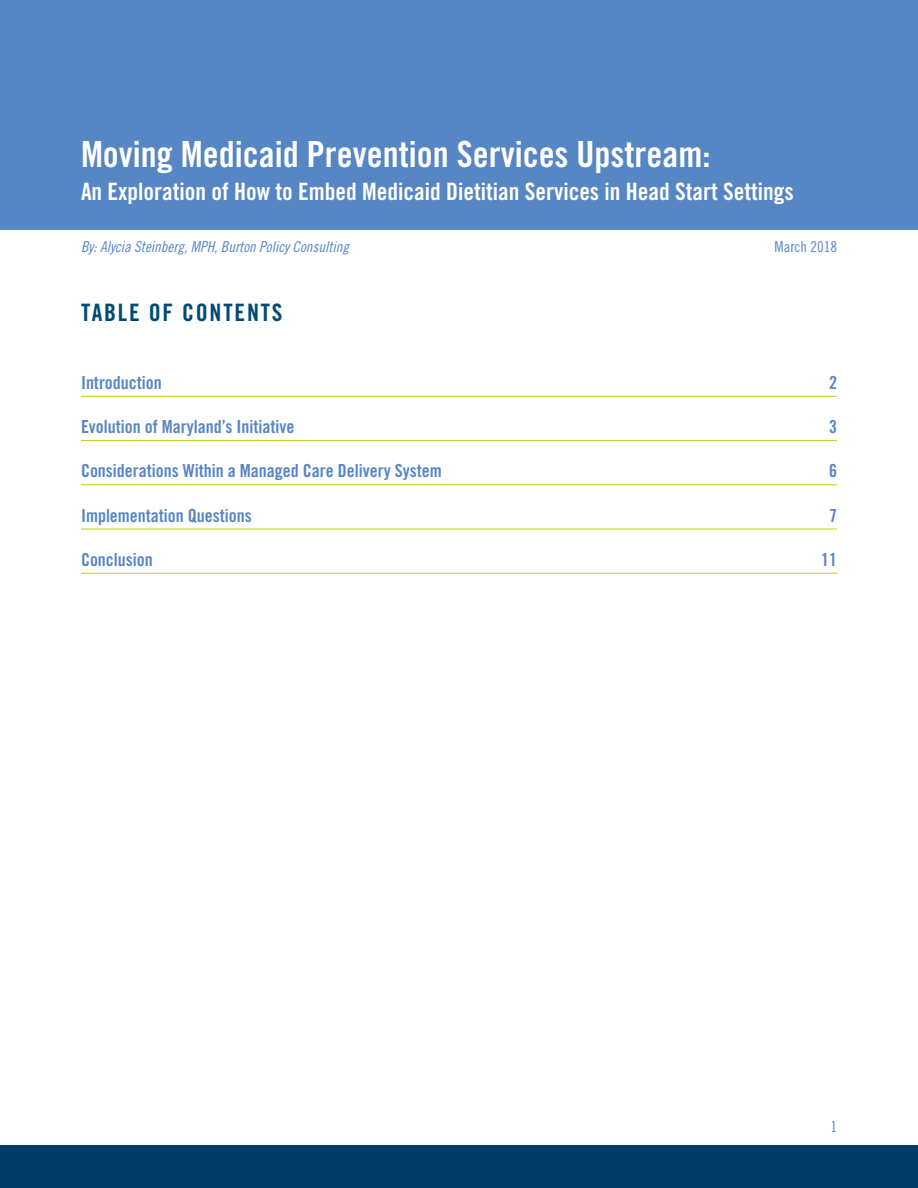
<style>
.page{position:relative;width:918px;height:1188px;background:#fff}
.page>*{position:absolute;margin:0;border:0;box-sizing:border-box;transform-origin:0 0}
.Headline_1{font:36px "Trade Gothic LT Std Bd Cn 20";color:#fff}
.Headline_1-2{font:24px "Trade Gothic LT Std Bd Cn 20";color:#fff}
.Headline_1-3{font:24px "Trade Gothic LT Std Bd Cn 20";letter-spacing:.075em;color:#004a73}
.Table_of_Contents{font:18px "Trade Gothic LT Std Bd Cn 20";color:#5786c5}
.Subhead_1{font:15px "Trade Gothic LT Std Cn 18 Obl";color:#5786c5}
.Subhead_1-2{font:15px "Trade Gothic LT Std Cn 18";color:#5786c5}
</style>
<div class="page">
<div style="left:0;top:1145px;width:918px;height:43px;background:#003e69"></div>
<div style="left:0;top:0;width:918px;height:230px;background:#5786c5"></div>
<hr style="left:81px;top:396px;width:756px;height:1px;background:#c1d72f">
<hr style="left:81px;top:440px;width:756px;height:1px;background:#c1d72f">
<hr style="left:81px;top:484px;width:756px;height:1px;background:#c1d72f">
<hr style="left:81px;top:528px;width:756px;height:2px;background:#c1d72f">
<hr style="left:81px;top:573px;width:756px;height:1px;background:#c1d72f">
<p class="Headline_1" style="left:81px;top:133px;width:631px">Moving Medicaid Prevention Services Upstream:</p>
<p class="Headline_1-2" style="left:81px;top:177px;width:714px">An Exploration of How to Embed Medicaid Dietitian Services in Head Start Settings</p>
<p class="Subhead_1" style="left:81px;top:238px;width:270px">By: Alycia Steinberg, MPH, Burton Policy Consulting</p>
<p class="Subhead_1-2" style="left:775px;top:238px;width:64px">March 2018</p>
<p class="Headline_1-3" style="left:81px;top:298px;width:203px">TABLE OF CONTENTS</p>
<p class="Table_of_Contents" style="left:81px;top:371px;width:82px">Introduction</p>
<p class="Table_of_Contents" style="left:829px;top:371px;width:9px">2</p>
<p class="Table_of_Contents" style="left:81px;top:416px;width:215px">Evolution of Maryland’s Initiative</p>
<p class="Table_of_Contents" style="left:829px;top:416px;width:9px">3</p>
<p class="Table_of_Contents" style="left:81px;top:460px;width:362px">Considerations Within a Managed Care Delivery System</p>
<p class="Table_of_Contents" style="left:829px;top:460px;width:9px">6</p>
<p class="Table_of_Contents" style="left:81px;top:504px;width:172px">Implementation Questions</p>
<p class="Table_of_Contents" style="left:829px;top:504px;width:9px">7</p>
<p class="Table_of_Contents" style="left:81px;top:548px;width:73px">Conclusion</p>
<p class="Table_of_Contents" style="left:821px;top:548px;width:17px">11</p>
<p class="Subhead_1-2" style="left:830px;top:1118px;width:8px">1</p>
</div>
